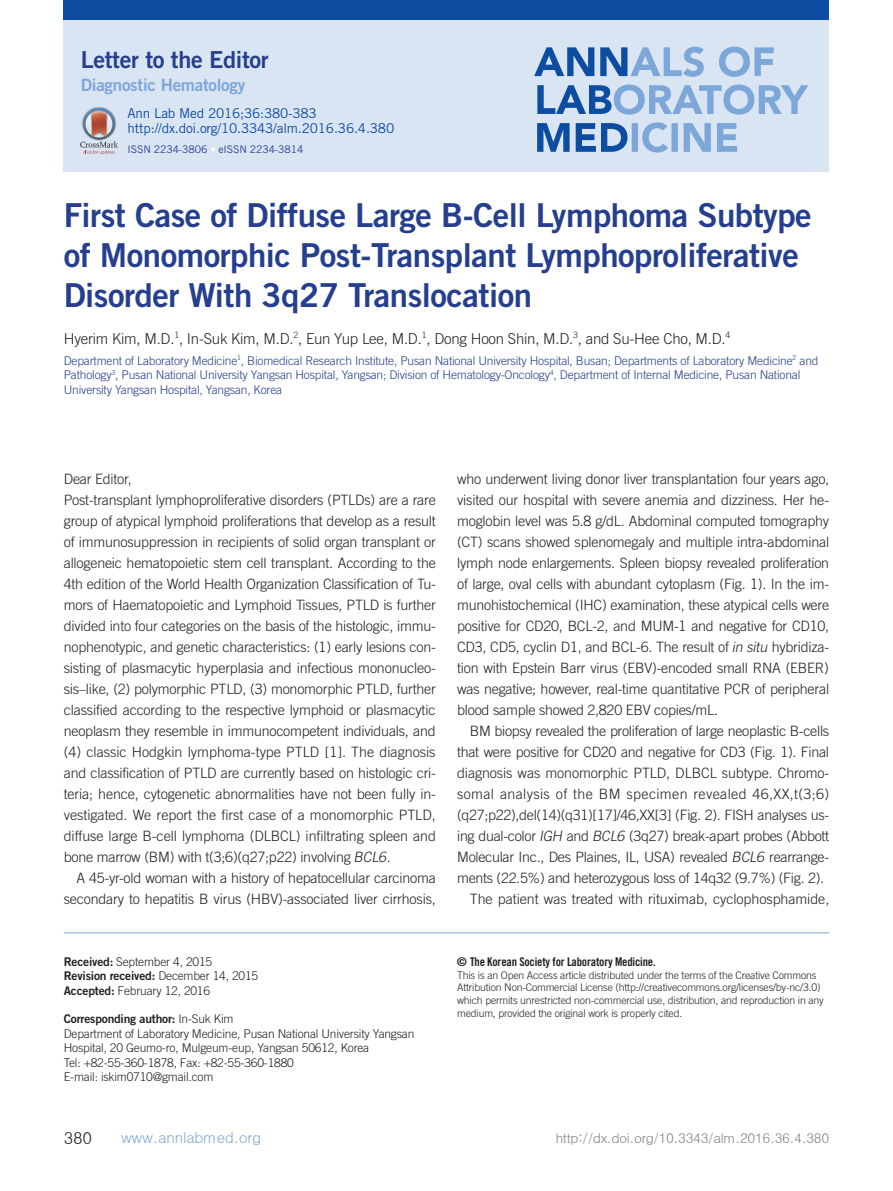
<style>
.page{position:relative;width:893px;height:1191px;background:#fff}
.page>*{position:absolute;margin:0;border:0;box-sizing:border-box;transform-origin:0 0}
.제목{font:33px/39.6px "Trade Gothic LT Std Bd 2";letter-spacing:-.015em;color:#253f8e}
.논문분류{font:23.4px "Trade Gothic LT Std Bd 2";letter-spacing:-.015em;color:#253f8e}
.논문소분류{font:16.95px "Trade Gothic LT Std Bd 2";letter-spacing:-.015em;color:#7ca7d8}
.URL{font:16.5px "Dotum";color:#231f20}
.저자{font:300 15px "Trade Gothic LT Std";letter-spacing:-.015em;color:#231f20}
.URL-2{font:15px "Dotum";letter-spacing:-.02em;color:#7ca7d8}
.본문{font:300 14.25px/21px "Trade Gothic LT Std";letter-spacing:-.015em;color:#231f20;text-align:justify}
.본문_0{font:300 14.25px/21px "Trade Gothic LT Std";letter-spacing:-.015em;color:#231f20;text-align:justify}
.t1{font:13.5px "Dotum";letter-spacing:-.03em;color:#808285}
.DOI_단락{font:13.5px "Trade Gothic LT Std";letter-spacing:-.015em;color:#0d4da1}
.서지단락{font:13.5px "Trade Gothic LT Std";letter-spacing:-.015em;color:#0d4da1}
.소속{font:300 12px/14.4px "Trade Gothic LT Std";letter-spacing:-.015em;color:#253f8e}
.교신저자{font:300 12px/14.4px "Trade Gothic LT Std";letter-spacing:-.015em;color:#231f20}
.교신저자-2{font:12px "Trade Gothic LT Std Bd 2";letter-spacing:-.015em;color:#231f20}
.t2{font:12px "Trade Gothic LT Std Bd Cn 20";letter-spacing:-.015em;color:#231f20}
.교신저자-3{font:300 10.5px/12.6px "Trade Gothic LT Std";letter-spacing:-.015em;color:#231f20}
.ISSN{font:10.5px "Trade Gothic LT Std";letter-spacing:-.015em;color:#253f8e}
.s1{color:#fff}
.s2{font-style:italic}
.s3{font-family:"Trade Gothic LT Std Bd 2";font-weight:400}
.s4{font-family:"Trade Gothic LT Std";font-weight:300}
.s5{font-family:"Trade Gothic LT Std Bd 2"}
</style>
<div class="page">
<div style="left:64px;top:0;width:765px;height:172px;background:#dae5f4"></div>
<div style="left:64px;top:0;width:765px;height:19px;background:#0d4da1"></div>
<svg style="left:537px;top:122px;width:200px;height:30px"></svg>
<svg style="left:537px;top:84px;width:271px;height:31px"></svg>
<svg style="left:534px;top:47px;width:240px;height:30px"></svg>
<hr style="left:64px;top:932px;width:765px;height:1px;background:#7ca7d8">
<img style="left:93px;top:106px;width:12px;height:2px">
<svg style="left:80px;top:108px;width:38px;height:46px"></svg>
<p class="논문분류" style="left:81px;top:45px;width:189px">Letter to the Editor</p>
<p class="논문소분류" style="left:81px;top:75px;width:166px">Diagnostic Hematology</p>
<p class="서지단락" style="left:128px;top:105px;width:191px">Ann Lab Med 2016;36:380-383</p>
<p class="DOI_단락" style="left:128px;top:120px;width:268px">http://dx.doi.org/10.3343/alm.2016.36.4.380</p>
<p class="ISSN" style="left:128px;top:143px;width:177px">ISSN 2234-3806 <span class="s1">•</span> eISSN 2234-3814</p>
<p class="제목" style="left:64px;top:195px;width:749px">First Case of Diffuse Large B-Cell Lymphoma Subtype of Monomorphic Post-Transplant Lymphoproliferative<br>Disorder With 3q27 Translocation</p>
<p class="저자" style="left:64px;top:330px;width:668px">Hyerim Kim, M.D.<sup>1</sup>, In-Suk Kim, M.D.<sup>2</sup>, Eun Yup Lee, M.D.<sup>1</sup>, Dong Hoon Shin, M.D.<sup>3</sup>, and Su-Hee Cho, M.D.<sup>4</sup></p>
<p class="소속" style="left:64px;top:353px;width:756px">Department of Laboratory Medicine<sup>1</sup>, Biomedical Research Institute, Pusan National University Hospital, Busan; Departments of Laboratory Medicine<sup>2</sup> and<br>Pathology<sup>3</sup>, Pusan National University Yangsan Hospital, Yangsan; Division of Hematology-Oncology<sup>4</sup>, Department of Internal Medicine, Pusan National<br>University Yangsan Hospital, Yangsan, Korea</p>
<p class="본문_0" style="left:64px;top:468px;width:69px">Dear Editor,</p>
<p class="본문_0" style="left:64px;top:489px;width:374px">Post-transplant lymphoproliferative disorders (PTLDs) are a rare group of atypical lymphoid proliferations that develop as a result of immunosuppression in recipients of solid organ transplant or allogeneic hematopoietic stem cell transplant. According to the 4th edition of the World Health Organization Classification of Tu&shy;mors of Haematopoietic and Lymphoid Tissues, PTLD is further divided into four categories on the basis of the histologic, immu&shy;nophenotypic, and genetic characteristics: (1) early lesions con&shy;sisting of plasmacytic hyperplasia and infectious mononucleo&shy;sis–like, (2) polymorphic PTLD, (3) monomorphic PTLD, further classified according to the respective lymphoid or plasmacytic neoplasm they resemble in immunocompetent individuals, and (4) classic Hodgkin lymphoma-type PTLD [1]. The diagnosis and classification of PTLD are currently based on histologic cri&shy;teria; hence, cytogenetic abnormalities have not been fully in&shy;vestigated. We report the first case of a monomorphic PTLD, diffuse large B-cell lymphoma (DLBCL) infiltrating spleen and bone marrow (BM) with t(3;6)(q27;p22) involving <span class="s2">BCL6</span>.</p>
<p class="본문" style="left:64px;top:867px;width:374px;text-align:right">A 45-yr-old woman with a history of hepatocellular carcinoma secondary to hepatitis B virus (HBV)-associated liver cirrhosis,</p>
<p class="교신저자" style="left:64px;top:954px;width:150px"><span class="s3">Received:</span> September 4, 2015</p>
<p class="교신저자-2" style="left:64px;top:968px;width:196px">Revision received: <span class="s4">December 14, 2015</span></p>
<p class="교신저자" style="left:64px;top:983px;width:148px"><span class="s3">Accepted:</span> February 12, 2016</p>
<p class="교신저자-2" style="left:64px;top:1011px;width:171px">Corresponding author: <span class="s4">In-Suk Kim</span></p>
<p class="교신저자" style="left:64px;top:1026px;width:352px">Department of Laboratory Medicine, Pusan National University Yangsan<br>Hospital, 20 Geumo-ro, Mulgeum-eup, Yangsan 50612, Korea</p>
<p class="교신저자" style="left:64px;top:1055px;width:232px">Tel: +82-55-360-1878, Fax: +82-55-360-1880</p>
<p class="교신저자" style="left:64px;top:1069px;width:151px">E-mail: iskim0710@gmail.com</p>
<p class="본문" style="left:457px;top:468px;width:374px">who underwent living donor liver transplantation four years ago, visited our hospital with severe anemia and dizziness. Her he&shy;moglobin level was 5.8 g/dL. Abdominal computed tomography (CT) scans showed splenomegaly and multiple intra-abdominal lymph node enlargements. Spleen biopsy revealed proliferation of large, oval cells with abundant cytoplasm (Fig. 1). In the im&shy;munohistochemical (IHC) examination, these atypical cells were positive for CD20, BCL-2, and MUM-1 and negative for CD10, CD3, CD5, cyclin D1, and BCL-6. The result of <span class="s2">in situ</span> hybridiza&shy;tion with Epstein Barr virus (EBV)-encoded small RNA (EBER) was negative; however, real-time quantitative PCR of peripheral blood sample showed 2,820 EBV copies/mL.</p>
<p class="본문" style="left:457px;top:720px;width:374px;text-indent:13px">BM biopsy revealed the proliferation of large neoplastic B-cells that were positive for CD20 and negative for CD3 (Fig. 1). Final diagnosis was monomorphic PTLD, DLBCL subtype. Chromo&shy;somal analysis of the BM specimen revealed 46,XX,t(3;6) (q27;p22),del(14)(q31)[17]/46,XX[3] (Fig. 2). FISH analyses us&shy;ing dual-color <span class="s2">IGH</span> and <span class="s2">BCL6</span> (3q27) break-apart probes (Abbott Molecular Inc., Des Plaines, IL, USA) revealed <span class="s2">BCL6</span> rearrange&shy;ments (22.5%) and heterozygous loss of 14q32 (9.7%) (Fig. 2).</p>
<p class="본문" style="left:470px;top:888px;width:361px">The patient was treated with rituximab, cyclophosphamide,</p>
<p class="t2" style="left:457px;top:954px;width:200px"><span class="s5">©</span> The Korean Society for Laboratory Medicine.</p>
<p class="교신저자-3" style="left:457px;top:968px;width:368px">This is an Open Access article distributed under the terms of the Creative Commons Attribution Non-Commercial License (http://creativecommons.org/licenses/by-nc/3.0) which permits unrestricted non-commercial use, distribution, and reproduction in any medium, provided the original work is properly cited.</p>
<p class="URL" style="left:64px;top:1129px;width:30px">380</p>
<p class="URL-2" style="left:121px;top:1130px;width:142px">www.annlabmed.org</p>
<p class="t1" style="left:556px;top:1131px;width:275px">http://dx.doi.org/10.3343/alm.2016.36.4.380</p>
</div>
